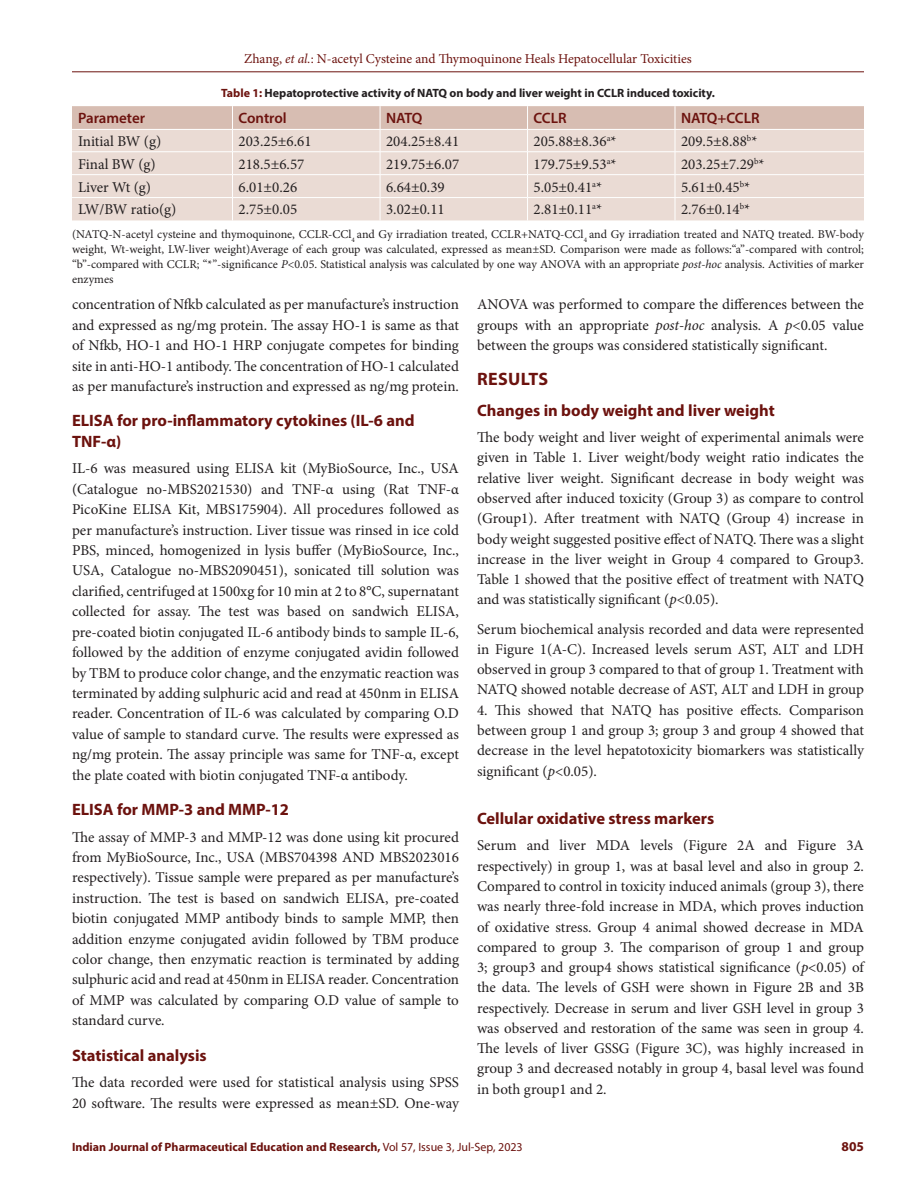
<style>
.page{position:relative;width:918px;height:1188px;background:#fff}
.page>*{position:absolute;margin:0;border:0;box-sizing:border-box;transform-origin:0 0}
.Heading_1{font:700 18px "Myriad Pro";letter-spacing:.02em;color:#6c120e}
.Heading_2{font:700 16.5px/20.4px "Myriad Pro";color:#6c120e}
.Heading_2_after_head{font:700 16.5px "Myriad Pro";color:#6c120e}
.Body_text__FO{font:15px/20.4px "Minion Pro";color:#231f20;text-align:justify}
.Body_text{font:15px/20.2px "Minion Pro";letter-spacing:-.005em;color:#231f20;text-align:justify}
.Table_Body{font:15px "Minion Pro";color:#231f20}
.Table_Header{font:600 15px "Myriad Pro";color:#6c120e}
.t1{font:13.5px "Minion Pro";color:#6c120e}
.t2{font:700 13.5px "Myriad Pro";color:#6c120e}
.Table_Footnote{font:12px/15px "Minion Pro";letter-spacing:-.005em;color:#231f20;text-align:justify}
.Table_Caption{font:700 12px "Myriad Pro";color:#231f20}
.t3{font:700 12px "Myriad Pro";color:#6c120e}
.s1{font-style:italic}
.s2{color:#6c120e}
.s3{font-weight:400}
</style>
<div class="page">
<hr style="left:72px;top:72px;width:792px;height:1px;background:#6c120e">
<svg style="left:72px;top:106px;width:792px;height:114px;background:#e7d6cf"></svg>
<hr style="left:72px;top:129px;width:161px;height:1px;background:#fff">
<hr style="left:233px;top:129px;width:147px;height:1px;background:#fff">
<hr style="left:380px;top:129px;width:148px;height:1px;background:#fff">
<hr style="left:528px;top:129px;width:147px;height:1px;background:#fff">
<hr style="left:675px;top:129px;width:189px;height:1px;background:#fff">
<p class="t1" style="left:244px;top:50px;width:449px">Zhang, <span class="s1">et al.</span>: N-acetyl Cysteine and Thymoquinone Heals Hepatocellular Toxicities</p>
<p class="Table_Caption" style="left:221px;top:85px;width:495px"><span class="s2">Table 1:</span> Hepatoprotective activity of NATQ on body and liver weight in CCLR induced toxicity.</p>
<p class="Table_Header" style="left:78px;top:109px;width:69px">Parameter</p>
<p class="Table_Header" style="left:239px;top:109px;width:50px">Control</p>
<p class="Table_Header" style="left:386px;top:109px;width:38px">NATQ</p>
<p class="Table_Header" style="left:534px;top:109px;width:35px">CCLR</p>
<p class="Table_Header" style="left:681px;top:109px;width:80px">NATQ+CCLR</p>
<p class="Table_Body" style="left:78px;top:131px;width:85px">Initial BW (g)</p>
<p class="Table_Body" style="left:239px;top:131px;width:75px">203.25±6.61</p>
<p class="Table_Body" style="left:386px;top:131px;width:75px">204.25±8.41</p>
<p class="Table_Body" style="left:534px;top:131px;width:85px">205.88±8.36<sup>a</sup>*</p>
<p class="Table_Body" style="left:681px;top:131px;width:78px">209.5±8.88<sup>b</sup>*</p>
<p class="Table_Body" style="left:78px;top:154px;width:79px">Final BW (g)</p>
<p class="Table_Body" style="left:239px;top:154px;width:67px">218.5±6.57</p>
<p class="Table_Body" style="left:386px;top:154px;width:75px">219.75±6.07</p>
<p class="Table_Body" style="left:534px;top:154px;width:85px">179.75±9.53<sup>a</sup>*</p>
<p class="Table_Body" style="left:681px;top:154px;width:85px">203.25±7.29<sup>b</sup>*</p>
<p class="Table_Body" style="left:78px;top:177px;width:75px">Liver Wt (g)</p>
<p class="Table_Body" style="left:239px;top:177px;width:60px">6.01±0.26</p>
<p class="Table_Body" style="left:386px;top:177px;width:60px">6.64±0.39</p>
<p class="Table_Body" style="left:534px;top:177px;width:70px">5.05±0.41<sup>a</sup>*</p>
<p class="Table_Body" style="left:681px;top:177px;width:71px">5.61±0.45<sup>b</sup>*</p>
<p class="Table_Body" style="left:78px;top:200px;width:100px">LW/BW ratio(g)</p>
<p class="Table_Body" style="left:239px;top:200px;width:60px">2.75±0.05</p>
<p class="Table_Body" style="left:386px;top:200px;width:60px">3.02±0.11</p>
<p class="Table_Body" style="left:534px;top:200px;width:70px">2.81±0.11<sup>a</sup>*</p>
<p class="Table_Body" style="left:681px;top:200px;width:71px">2.76±0.14<sup>b</sup>*</p>
<p class="Table_Footnote" style="left:72px;top:227px;width:794px">(NATQ-N-acetyl cysteine and thymoquinone, CCLR-CCl<sub>4</sub> and Gy irradiation treated, CCLR+NATQ-CCl<sub>4</sub> and Gy irradiation treated and NATQ treated. BW-body weight, Wt-weight, LW-liver weight)Average of each group was calculated, expressed as mean±SD. Comparison were made as follows:“a”-compared with control; “b”-compared with CCLR; “*”-significance <span class="s1">P</span>&lt;0.05. Statistical analysis was calculated by one way ANOVA with an appropriate <span class="s1">post-hoc</span> analysis. Activities of marker enzymes</p>
<p class="Body_text__FO" style="left:72px;top:294px;width:389px">concentration of Nfkb calculated as per manufacture’s instruction and expressed as ng/mg protein. The assay HO-1 is same as that of Nfkb, HO-1 and HO-1 HRP conjugate competes for binding site in anti-HO-1 antibody. The concentration of HO-1 calculated as per manufacture’s instruction and expressed as ng/mg protein.</p>
<p class="Heading_2" style="left:72px;top:410px;width:344px">ELISA for pro-inflammatory cytokines (IL-6 and<br>TNF-α)</p>
<p class="Body_text__FO" style="left:72px;top:458px;width:389px">IL-6 was measured using ELISA kit (MyBioSource, Inc., USA (Catalogue no-MBS2021530) and TNF-α using (Rat TNF-α PicoKine ELISA Kit, MBS175904). All procedures followed as per manufacture’s instruction. Liver tissue was rinsed in ice cold PBS, minced, homogenized in lysis buffer (MyBioSource, Inc., USA, Catalogue no-MBS2090451), sonicated till solution was clarified, centrifuged at 1500xg for 10 min at 2 to 8°C, supernatant collected for assay. The test was based on sandwich ELISA, pre-coated biotin conjugated IL-6 antibody binds to sample IL-6, followed by the addition of enzyme conjugated avidin followed by TBM to produce color change, and the enzymatic reaction was terminated by adding sulphuric acid and read at 450nm in ELISA reader. Concentration of IL-6 was calculated by comparing O.D value of sample to standard curve. The results were expressed as ng/mg protein. The assay principle was same for TNF-α, except the plate coated with biotin conjugated TNF-α antibody.</p>
<p class="Heading_2" style="left:72px;top:799px;width:219px">ELISA for MMP-3 and MMP-12</p>
<p class="Body_text__FO" style="left:72px;top:827px;width:389px">The assay of MMP-3 and MMP-12 was done using kit procured from MyBioSource, Inc., USA (MBS704398 AND MBS2023016 respectively). Tissue sample were prepared as per manufacture’s instruction. The test is based on sandwich ELISA, pre-coated biotin conjugated MMP antibody binds to sample MMP, then addition enzyme conjugated avidin followed by TBM produce color change, then enzymatic reaction is terminated by adding sulphuric acid and read at 450nm in ELISA reader. Concentration of MMP was calculated by comparing O.D value of sample to standard curve.</p>
<p class="Heading_2" style="left:72px;top:1044px;width:136px">Statistical analysis</p>
<p class="Body_text__FO" style="left:72px;top:1072px;width:389px">The data recorded were used for statistical analysis using SPSS<br>20 software. The results were expressed as mean±SD. One-way</p>
<p class="Body_text__FO" style="left:477px;top:295px;width:389px">ANOVA was performed to compare the differences between the groups with an appropriate <span class="s1">post-hoc</span> analysis. A <span class="s1">p</span>&lt;0.05 value between the groups was considered statistically significant.</p>
<p class="Heading_1" style="left:477px;top:367px;width:73px">RESULTS</p>
<p class="Heading_2_after_head" style="left:477px;top:400px;width:299px">Changes in body weight and liver weight</p>
<p class="Body_text__FO" style="left:477px;top:427px;width:389px">The body weight and liver weight of experimental animals were given in Table 1. Liver weight/body weight ratio indicates the relative liver weight. Significant decrease in body weight was observed after induced toxicity (Group 3) as compare to control (Group1). After treatment with NATQ (Group 4) increase in body weight suggested positive effect of NATQ. There was a slight increase in the liver weight in Group 4 compared to Group3.<br>Table 1 showed that the positive effect of treatment with NATQ and was statistically significant (<span class="s1">p</span>&lt;0.05).</p>
<p class="Body_text" style="left:477px;top:619px;width:389px">Serum biochemical analysis recorded and data were represented in Figure 1(A-C). Increased levels serum AST, ALT and LDH observed in group 3 compared to that of group 1. Treatment with NATQ showed notable decrease of AST, ALT and LDH in group</p>
<p class="Body_text" style="left:477px;top:700px;width:389px">4. This showed that NATQ has positive effects. Comparison between group 1 and group 3; group 3 and group 4 showed that decrease in the level hepatotoxicity biomarkers was statistically significant (<span class="s1">p</span>&lt;0.05).</p>
<p class="Heading_2" style="left:477px;top:808px;width:239px">Cellular oxidative stress markers</p>
<p class="Body_text__FO" style="left:477px;top:836px;width:389px">Serum and liver MDA levels (Figure 2A and Figure 3A respectively) in group 1, was at basal level and also in group 2.<br>Compared to control in toxicity induced animals (group 3), there was nearly three-fold increase in MDA, which proves induction of oxidative stress. Group 4 animal showed decrease in MDA compared to group 3. The comparison of group 1 and group 3; group3 and group4 shows statistical significance (<span class="s1">p</span>&lt;0.05) of the data. The levels of GSH were shown in Figure 2B and 3B respectively. Decrease in serum and liver GSH level in group 3 was observed and restoration of the same was seen in group 4.<br>The levels of liver GSSG (Figure 3C), was highly increased in group 3 and decreased notably in group 4, basal level was found in both group1 and 2.</p>
<p class="t3" style="left:72px;top:1139px;width:452px">Indian Journal of Pharmaceutical Education and Research, <span class="s3">Vol 57, Issue 3, Jul-Sep, 2023</span></p>
<p class="t2" style="left:842px;top:1137px;width:24px">805</p>
</div>
